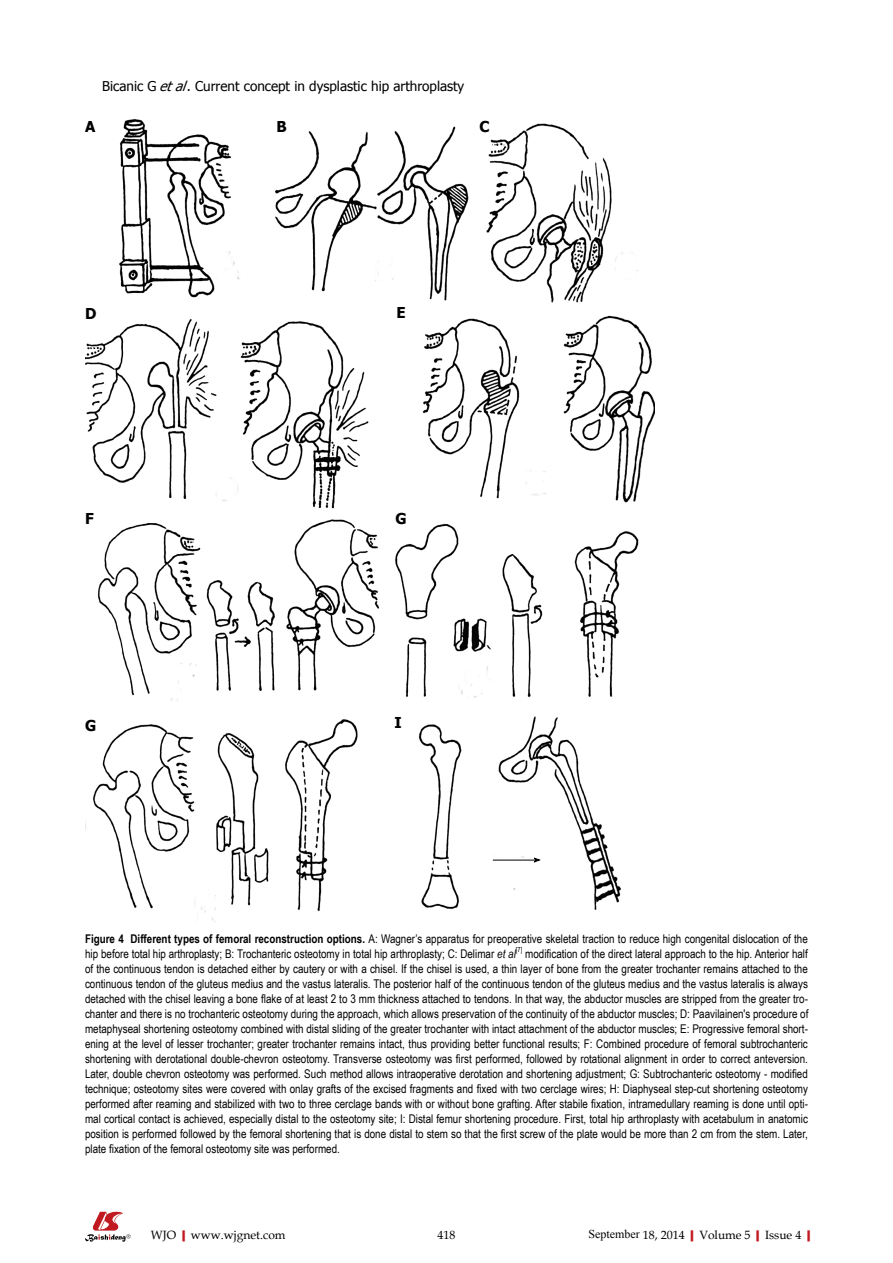
<style>
.page{position:relative;width:893px;height:1263px;background:#fff}
.page>*{position:absolute;margin:0;border:0;box-sizing:border-box;transform-origin:0 0}
.t1{font:700 15px "Tahoma";color:#000}
.t2{font:13.5px "Tahoma";color:#000}
.t3{font:12px/15px "Arial Narrow";color:#000}
.t4{font:12px "Book Antiqua";color:#000}
.t5{font:7.05px "Arial Narrow";color:#000}
.s1{font-style:italic}
.s2{font-weight:700}
.s3{font-weight:700;color:#c01920}
.s4{font-family:"Times New Roman"}
</style>
<div class="page">
<svg style="left:85px;top:1212px;width:46px;height:30px"></svg>
<img style="left:85px;top:119px;width:569px;height:803px">
<svg style="left:534px;top:858px;width:6px;height:4px"></svg>
<hr style="left:493px;top:860px;width:43px;height:1px;background:#000">
<p class="t2" style="left:102px;top:77px;width:364px">Bicanic G <span class="s1">etal</span>. Current concept in dysplastic hip arthroplasty</p>
<p class="t1" style="left:85px;top:116px;width:12px">A</p>
<p class="t1" style="left:276px;top:116px;width:12px">B</p>
<p class="t1" style="left:479px;top:116px;width:12px">C</p>
<p class="t1" style="left:85px;top:303px;width:13px">D</p>
<p class="t1" style="left:396px;top:302px;width:11px">E</p>
<p class="t1" style="left:85px;top:508px;width:10px">F</p>
<p class="t1" style="left:395px;top:508px;width:13px">G</p>
<p class="t1" style="left:85px;top:714px;width:13px">G</p>
<p class="t1" style="left:394px;top:712px;width:9px">I</p>
<p class="t3" style="left:85px;top:930px;width:724px"><span class="s2">Figure 4 Different types of femoral reconstruction options.</span> A: Wagner’s apparatus for preoperative skeletal traction to reduce high congenital dislocation of the hip before total hip arthroplasty; B: Trochanteric osteotomy in total hip arthroplasty; C: Delimar <span class="s1">et al</span></p>
<p class="t5" style="left:516px;top:944px;width:8px">[7]</p>
<p class="t3" style="left:85px;top:945px;width:725px;text-align:justify;text-indent:440px">modification of the direct lateral approach to the hip. Anterior half of the continuous tendon is detached either by cautery or with a chisel. If the chisel is used, a thin layer of bone from the greater trochanter remains attached to the continuous tendon of the gluteus medius and the vastus lateralis. The posterior half of the continuous tendon of the gluteus medius and the vastus lateralis is always detached with the chisel leaving a bone flake of at least 2 to 3 mm thickness attached to tendons. In that way, the abductor muscles are stripped from the greater tro&shy;chanter and there is no trochanteric osteotomy during the approach, which allows preservation of the continuity of the abductor muscles; D: Paavilainen's procedure of metaphyseal shortening osteotomy combined with distal sliding of the greater trochanter with intact attachment of the abductor muscles; E: Progressive femoral short&shy;ening at the level of lesser trochanter; greater trochanter remains intact, thus providing better functional results; F: Combined procedure of femoral subtrochanteric shortening with derotational double-chevron osteotomy. Transverse osteotomy was first performed, followed by rotational alignment in order to correct anteversion.<br>Later, double chevron osteotomy was performed. Such method allows intraoperative derotation and shortening adjustment; G: Subtrochanteric osteotomy - modified technique; osteotomy sites were covered with onlay grafts of the excised fragments and fixed with two cerclage wires; H: Diaphyseal step-cut shortening osteotomy performed after reaming and stabilized with two to three cerclage bands with or without bone grafting. After stabile fixation, intramedullary reaming is done until opti&shy;mal cortical contact is achieved, especially distal to the osteotomy site; I: Distal femur shortening procedure. First, total hip arthroplasty with acetabulum in anatomic position is performed followed by the femoral shortening that is done distal to stem so that the first screw of the plate would be more than 2 cm from the stem. Later, plate fixation of the femoral osteotomy site was performed.</p>
<p class="t4" style="left:151px;top:1226px;width:136px">WJO<span class="s3">|</span>www.wjgnet.com</p>
<p class="t4" style="left:437px;top:1226px;width:19px">418</p>
<p class="t4" style="left:588px;top:1226px;width:229px"><span class="s4">September</span> 18, 2014<span class="s3">|</span>Volume 5<span class="s3">|</span>Issue 4<span class="s3">|</span></p>
</div>
